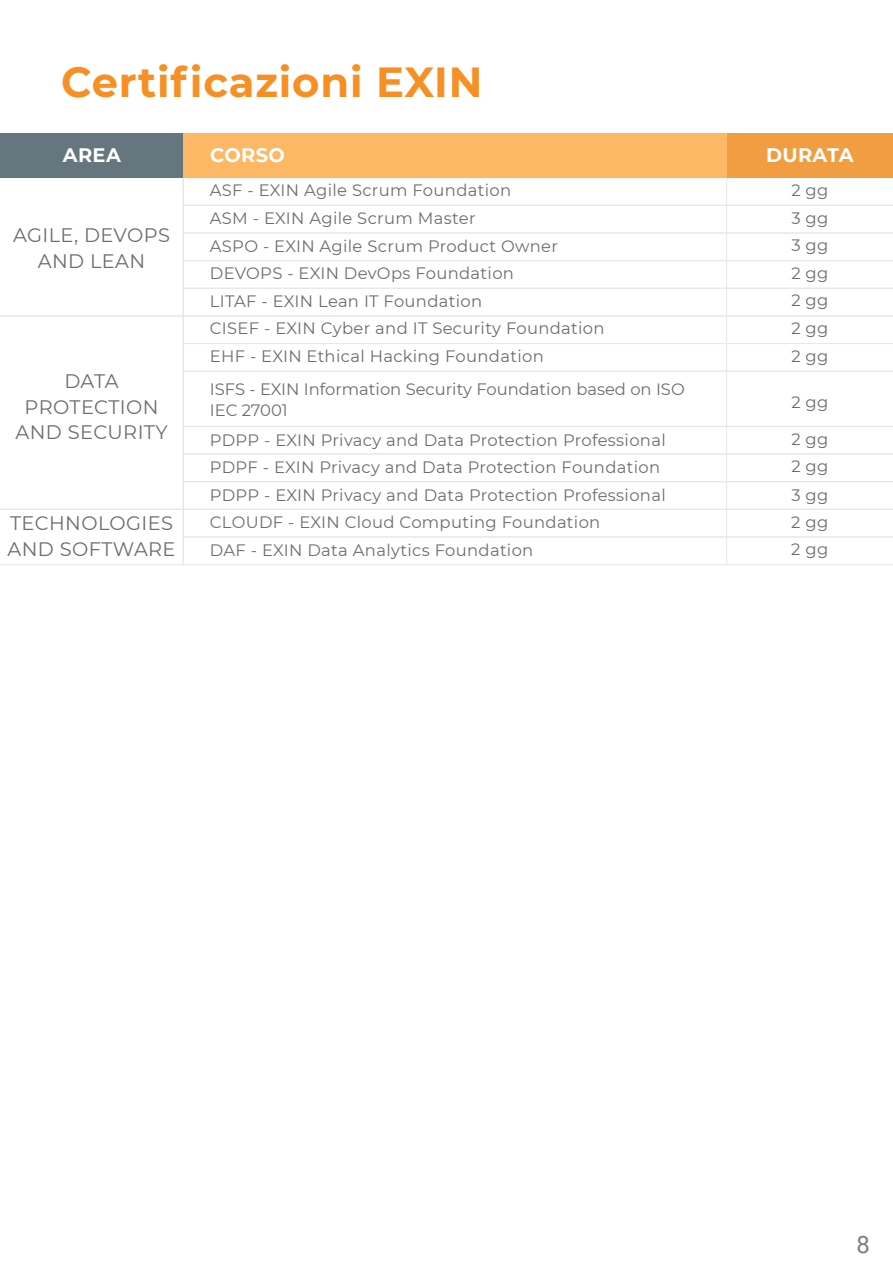
<style>
.page{position:relative;width:893px;height:1263px;background:#fff}
.page>*{position:absolute;margin:0;border:0;box-sizing:border-box;transform-origin:0 0}
.t1{font:700 42px "Montserrat";letter-spacing:.02em;color:#f69024}
.t2{font:24px "Roboto";color:#7c7f81}
.t3{font:19.5px/25.5px "Montserrat";letter-spacing:.02em;color:#6c6d70;text-align:center}
.t4{font:700 19.5px "Montserrat";letter-spacing:.02em;color:#fff}
.t5{font:16.5px/27.6px "Montserrat";letter-spacing:.02em;color:#6c6d70}
.t6{font:16.5px/21px "Montserrat";color:#6c6d70}
</style>
<div class="page">
<svg style="left:61px;top:178px;width:771px;height:387px"></svg>
<div style="left:0;top:133px;width:184px;height:45px;background:#65767e"></div>
<div style="left:727px;top:133px;width:166px;height:45px;background:#f09e41"></div>
<div style="left:184px;top:133px;width:543px;height:45px;background:#fcb865"></div>
<div style="left:0;top:0;width:61px;height:1246px;background:#fff"></div>
<div style="left:832px;top:0;width:61px;height:1263px;background:#fff"></div>
<h1 class="t1" style="left:61px;top:52px;width:423px">Certificazioni EXIN</h1>
<p class="t4" style="left:63px;top:141px;width:60px">AREA</p>
<p class="t4" style="left:210px;top:141px;width:76px">CORSO</p>
<p class="t4" style="left:766px;top:141px;width:89px">DURATA</p>
<p class="t3" style="left:13px;top:222px;width:158px">AGILE, DEVOPS<br>AND LEAN</p>
<p class="t3" style="left:16px;top:368px;width:154px">DATA<br>PROTECTION<br>AND SECURITY</p>
<p class="t3" style="left:8px;top:510px;width:170px;text-align:left">TECHNOLOGIES<br>AND SOFTWARE</p>
<p class="t5" style="left:210px;top:176px;width:303px">ASF - EXIN Agile Scrum Foundation</p>
<p class="t5" style="left:791px;top:176px;width:39px;text-align:justify">2 gg 3 gg 3 gg 2 gg 2 gg 2 gg 2 gg</p>
<p class="t5" style="left:791px;top:388px;width:39px">2 gg</p>
<p class="t5" style="left:791px;top:425px;width:39px">2 gg</p>
<p class="t5" style="left:210px;top:452px;width:457px;line-height:28.8px">PDPF - EXIN Privacy and Data Protection Foundation<br>PDPP - EXIN Privacy and Data Protection Professional</p>
<p class="t5" style="left:791px;top:451px;width:39px;line-height:28.7px">2 gg<br>3 gg</p>
<p class="t5" style="left:791px;top:507px;width:39px">2 gg<br>2 gg</p>
<p class="t5" style="left:210px;top:204px;width:267px">ASM - EXIN Agile Scrum Master</p>
<p class="t5" style="left:210px;top:231px;width:350px">ASPO - EXIN Agile Scrum Product Owner</p>
<p class="t5" style="left:210px;top:259px;width:306px">DEVOPS - EXIN DevOps Foundation</p>
<p class="t5" style="left:210px;top:287px;width:274px">LITAF - EXIN Lean IT Foundation</p>
<p class="t5" style="left:210px;top:314px;width:396px">CISEF - EXIN Cyber and IT Security Foundation</p>
<p class="t5" style="left:210px;top:342px;width:335px">EHF - EXIN Ethical Hacking Foundation</p>
<p class="t6" style="left:210px;top:378px;width:476px">ISFS - EXIN Information Security Foundation based on ISO<br>IEC 27001</p>
<p class="t5" style="left:210px;top:426px;width:457px">PDPP - EXIN Privacy and Data Protection Professional</p>
<p class="t5" style="left:210px;top:508px;width:392px">CLOUDF - EXIN Cloud Computing Foundation</p>
<p class="t5" style="left:210px;top:535px;width:325px">DAF - EXIN Data Analytics Foundation</p>
<h2 class="t2" style="left:856px;top:1228px;width:15px">8</h2>
</div>
